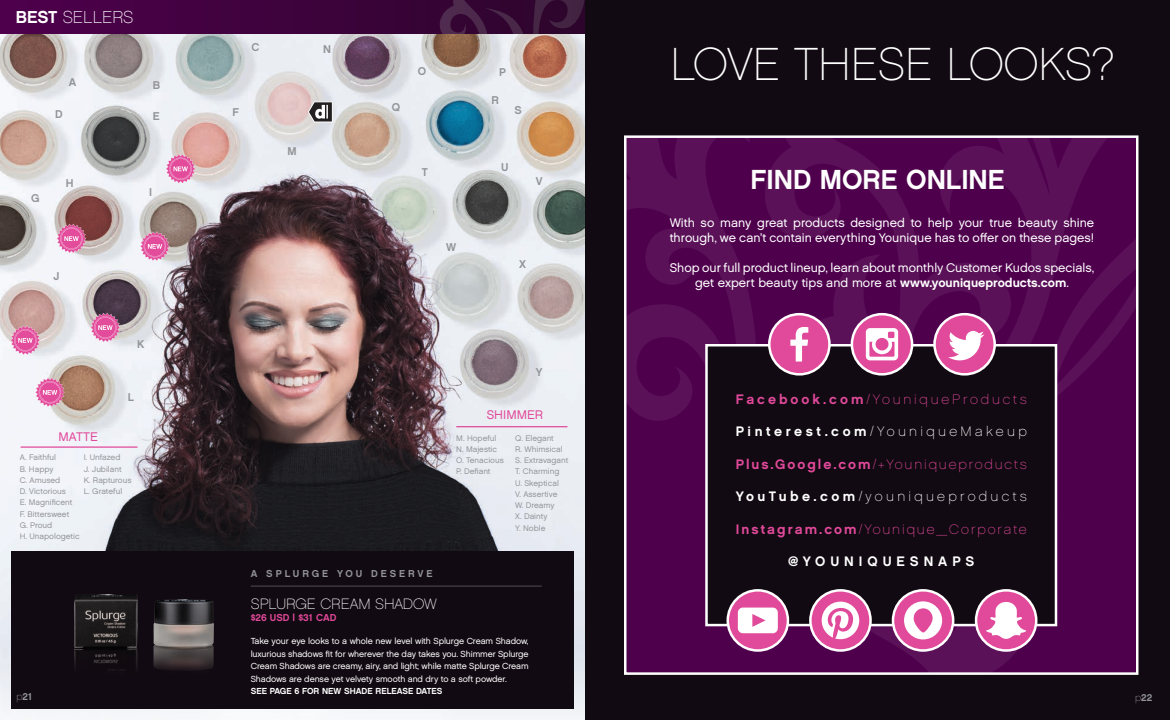
<style>
.page{position:relative;width:1170px;height:720px;background:#fff}
.page>*{position:absolute;margin:0;border:0;box-sizing:border-box;transform-origin:0 0}
.t1{font:46.25px "Chalet Paris Nineteen Sixty";color:#fff}
.t2{font:27.5px "Chalet New York Nineteen Sixty";color:#fff}
.t3{font:17.25px "Chalet Paris Nineteen Sixty";color:#fff}
.t4{font:15px "Chalet Paris Nineteen Sixty";color:#fff}
.t5{font:13.75px "Chalet Paris Nineteen Sixty";letter-spacing:.14em;color:#e1499a}
.t6{font:13.75px "Chalet Paris Nineteen Sixty";letter-spacing:.24em;color:#fff}
.t7{font:13.75px "Chalet Paris Nineteen Sixty";letter-spacing:.205em;color:#e1499a}
.t8{font:13.75px "Chalet New York Nineteen Sixty";letter-spacing:.36em;color:#fff}
.t9{font:12.5px/15px "Chalet London Nineteen Sixty";color:#fff}
.t10{font:12.5px "Chalet London Nineteen Sixty";color:#e1499a}
.t11{font:11.25px "Chalet New York Nineteen Sixty";color:#939598}
.t12{font:10px "Chalet New York Nineteen Sixty";letter-spacing:.29em;color:#939598}
.t13{font:10px "Chalet New York Nineteen Sixty";color:#e1499a}
.t14{font:8.75px/12.5px "Chalet London Nineteen Sixty";letter-spacing:-.01em;color:#fff;text-align:justify}
.t15{font:8.75px "Chalet New York Nineteen Sixty";color:#fff}
.t16{font:8.12px/11.2px "Chalet London Nineteen Sixty";color:#939598}
.s1{font-family:"Chalet New York Nineteen Sixty"}
.s2{font-family:"Chalet Paris Nineteen Sixty"}
</style>
<div class="page">
<img style="left:0;top:34px;width:585px;height:685px">
<svg style="left:35px;top:378px;width:30px;height:29px"></svg>
<svg style="left:10px;top:326px;width:30px;height:29px"></svg>
<svg style="left:57px;top:224px;width:29px;height:29px"></svg>
<svg style="left:140px;top:232px;width:30px;height:29px"></svg>
<svg style="left:166px;top:154px;width:29px;height:30px"></svg>
<svg style="left:90px;top:313px;width:30px;height:29px"></svg>
<svg style="left:308px;top:101px;width:25px;height:22px"></svg>
<div style="left:585px;top:0;width:585px;height:720px;background:#120a12"></div>
<svg style="left:627px;top:138px;width:509px;height:534px;background:#520651"></svg>
<div style="left:624px;top:135px;width:515px;height:540px;border:2px solid #fff"></div>
<div style="left:0;top:0;width:585px;height:34px;background:#440143"></div>
<svg style="left:342px;top:0;width:243px;height:34px"></svg>
<div style="left:11px;top:551px;width:563px;height:158px;background:#120a12"></div>
<img style="left:74px;top:594px;width:140px;height:77px">
<div style="left:705px;top:344px;width:352px;height:282px;background:#120a12;border:2px solid #fff"></div>
<div style="left:769px;top:314px;width:60px;height:60px;background:#e1499a;border-radius:50%"></div>
<div style="left:768px;top:313px;width:63px;height:63px;border:2px solid #fff;border-radius:50%"></div>
<svg style="left:790px;top:327px;width:18px;height:35px"></svg>
<svg style="left:852px;top:314px;width:60px;height:60px;background:#e35aa3"></svg>
<div style="left:851px;top:313px;width:62px;height:63px;border:2px solid #fff;border-radius:50%"></div>
<svg style="left:866px;top:328px;width:32px;height:32px"></svg>
<div style="left:935px;top:314px;width:60px;height:60px;background:#e1499a;border-radius:50%"></div>
<div style="left:933px;top:313px;width:63px;height:63px;border:2px solid #fff;border-radius:50%"></div>
<svg style="left:948px;top:331px;width:36px;height:29px"></svg>
<svg style="left:728px;top:590px;width:60px;height:60px;background:#e35ba4"></svg>
<div style="left:727px;top:589px;width:62px;height:63px;border:2px solid #fff;border-radius:50%"></div>
<svg style="left:738px;top:608px;width:40px;height:25px"></svg>
<svg style="left:810px;top:590px;width:61px;height:60px"></svg>
<div style="left:809px;top:589px;width:63px;height:63px;border:2px solid #fff;border-radius:50%"></div>
<svg style="left:822px;top:602px;width:37px;height:37px"></svg>
<svg style="left:893px;top:590px;width:60px;height:60px"></svg>
<div style="left:892px;top:589px;width:62px;height:63px;border:2px solid #fff;border-radius:50%"></div>
<svg style="left:904px;top:601px;width:38px;height:38px"></svg>
<svg style="left:976px;top:590px;width:60px;height:60px"></svg>
<div style="left:975px;top:589px;width:62px;height:63px;border:2px solid #fff;border-radius:50%"></div>
<svg style="left:986px;top:602px;width:40px;height:37px"></svg>
<hr style="left:251px;top:585px;width:291px;height:2px;background:#434147">
<hr style="left:456px;top:426px;width:112px;height:1px;background:#e1499a">
<hr style="left:21px;top:446px;width:117px;height:2px;background:#e1499a">
<p class="t3" style="left:16px;top:7px;width:119px"><span class="s1">BEST</span> SELLERS</p>
<p class="t11" style="left:69px;top:75px;width:9px">A</p>
<p class="t11" style="left:153px;top:78px;width:9px">B</p>
<p class="t11" style="left:55px;top:107px;width:9px">D</p>
<p class="t11" style="left:153px;top:109px;width:8px">E</p>
<p class="t11" style="left:31px;top:191px;width:10px">G</p>
<p class="t11" style="left:66px;top:176px;width:9px">H</p>
<p class="t11" style="left:149px;top:185px;width:4px">I</p>
<p class="t11" style="left:54px;top:269px;width:7px">J</p>
<p class="t10" style="left:59px;top:429px;width:41px">MATTE</p>
<p class="t11" style="left:137px;top:337px;width:9px">K</p>
<p class="t11" style="left:128px;top:390px;width:8px">L</p>
<p class="t16" style="left:20px;top:452px;width:38px">A. Faithful</p>
<p class="t16" style="left:20px;top:463px;width:35px">B. Happy</p>
<p class="t16" style="left:20px;top:474px;width:42px">C. Amused</p>
<p class="t16" style="left:20px;top:486px;width:48px">D. Victorious</p>
<p class="t16" style="left:20px;top:497px;width:54px">E. Magnificent</p>
<p class="t16" style="left:20px;top:508px;width:51px">F. Bittersweet</p>
<p class="t16" style="left:20px;top:519px;width:34px">G. Proud</p>
<p class="t16" style="left:20px;top:531px;width:61px">H. Unapologetic</p>
<p class="t16" style="left:84px;top:452px;width:38px">I. Unfazed</p>
<p class="t16" style="left:84px;top:463px;width:39px">J. Jubilant</p>
<p class="t16" style="left:84px;top:474px;width:49px">K. Rapturous</p>
<p class="t16" style="left:84px;top:486px;width:40px">L. Grateful</p>
<p class="t11" style="left:251px;top:40px;width:10px">C</p>
<p class="t11" style="left:232px;top:105px;width:8px">F</p>
<p class="t11" style="left:323px;top:42px;width:9px">N</p>
<p class="t11" style="left:287px;top:144px;width:11px">M</p>
<p class="t11" style="left:392px;top:100px;width:10px">Q</p>
<p class="t11" style="left:418px;top:64px;width:10px">O</p>
<p class="t11" style="left:499px;top:65px;width:8px">P</p>
<p class="t11" style="left:491px;top:93px;width:9px">R</p>
<p class="t11" style="left:514px;top:103px;width:9px">S</p>
<p class="t11" style="left:422px;top:165px;width:8px">T</p>
<p class="t11" style="left:501px;top:160px;width:9px">U</p>
<p class="t11" style="left:536px;top:174px;width:8px">V</p>
<p class="t11" style="left:446px;top:240px;width:12px">W</p>
<p class="t11" style="left:519px;top:257px;width:8px">X</p>
<p class="t11" style="left:536px;top:365px;width:8px">Y</p>
<p class="t10" style="left:487px;top:407px;width:58px">SHIMMER</p>
<p class="t16" style="left:456px;top:432px;width:42px">M. Hopeful</p>
<p class="t16" style="left:456px;top:443px;width:42px">N. Majestic</p>
<p class="t16" style="left:456px;top:455px;width:49px">O. Tenacious</p>
<p class="t16" style="left:456px;top:466px;width:36px">P. Defiant</p>
<p class="t16" style="left:515px;top:432px;width:40px">Q. Elegant</p>
<p class="t16" style="left:515px;top:443px;width:49px">R. Whimsical</p>
<p class="t16" style="left:515px;top:455px;width:55px">S. Extravagant</p>
<p class="t16" style="left:515px;top:466px;width:46px">T. Charming</p>
<p class="t16" style="left:515px;top:477px;width:45px">U. Skeptical</p>
<p class="t16" style="left:515px;top:488px;width:44px">V. Assertive</p>
<p class="t16" style="left:515px;top:500px;width:41px">W. Dreamy<br>X. Dainty</p>
<p class="t16" style="left:515px;top:522px;width:32px">Y. Noble</p>
<p class="t1" style="left:671px;top:37px;width:445px">LOVE THESE LOOKS?</p>
<p class="t2" style="left:750px;top:163px;width:256px">FIND MORE ONLINE</p>
<p class="t9" style="left:670px;top:216px;width:426px">With so many great products designed to help your true beauty shine through, we can’t contain everything Younique has to offer on these pages!</p>
<p class="t9" style="left:670px;top:261px;width:426px;text-align:center">Shop our full product lineup, learn about monthly Customer Kudos specials, get expert beauty tips and more at <span class="s1">www.youniqueproducts.com</span>.</p>
<p class="t7" style="left:736px;top:391px;width:293px"><span class="s1">Facebook.com</span>/YouniqueProducts</p>
<p class="t6" style="left:736px;top:424px;width:292px"><span class="s1">Pinterest.com</span>/YouniqueMakeup</p>
<p class="t5" style="left:736px;top:456px;width:293px"><span class="s1">Plus.Google.com</span>/+Youniqueproducts</p>
<p class="t6" style="left:736px;top:489px;width:292px"><span class="s1">YouTube.com</span>/youniqueproducts</p>
<p class="t5" style="left:736px;top:521px;width:293px"><span class="s1">Instagram.com</span>/Younique_Corporate</p>
<p class="t8" style="left:788px;top:553px;width:188px">@YOUNIQUESNAPS</p>
<p class="t12" style="left:251px;top:567px;width:183px">A SPLURGE YOU DESERVE</p>
<p class="t4" style="left:251px;top:595px;width:188px">SPLURGE CREAM SHADOW</p>
<p class="t13" style="left:251px;top:611px;width:87px">$26 USD | $31 CAD</p>
<p class="t14" style="left:251px;top:635px;width:280px">Take your eye looks to a whole new level with Splurge Cream Shadow, luxurious shadows fit for wherever the day takes you. Shimmer Splurge Cream Shadows are creamy, airy, and light; while matte Splurge Cream Shadows are dense yet velvety smooth and dry to a soft powder.</p>
<p class="t15" style="left:251px;top:686px;width:193px">SEE PAGE 6 FOR NEW SHADE RELEASE DATES</p>
<p class="t12" style="left:16px;top:690px;width:17px"><span class="s2">p</span>21</p>
<p class="t12" style="left:1135px;top:691px;width:19px"><span class="s2">p</span>22</p>
</div>
